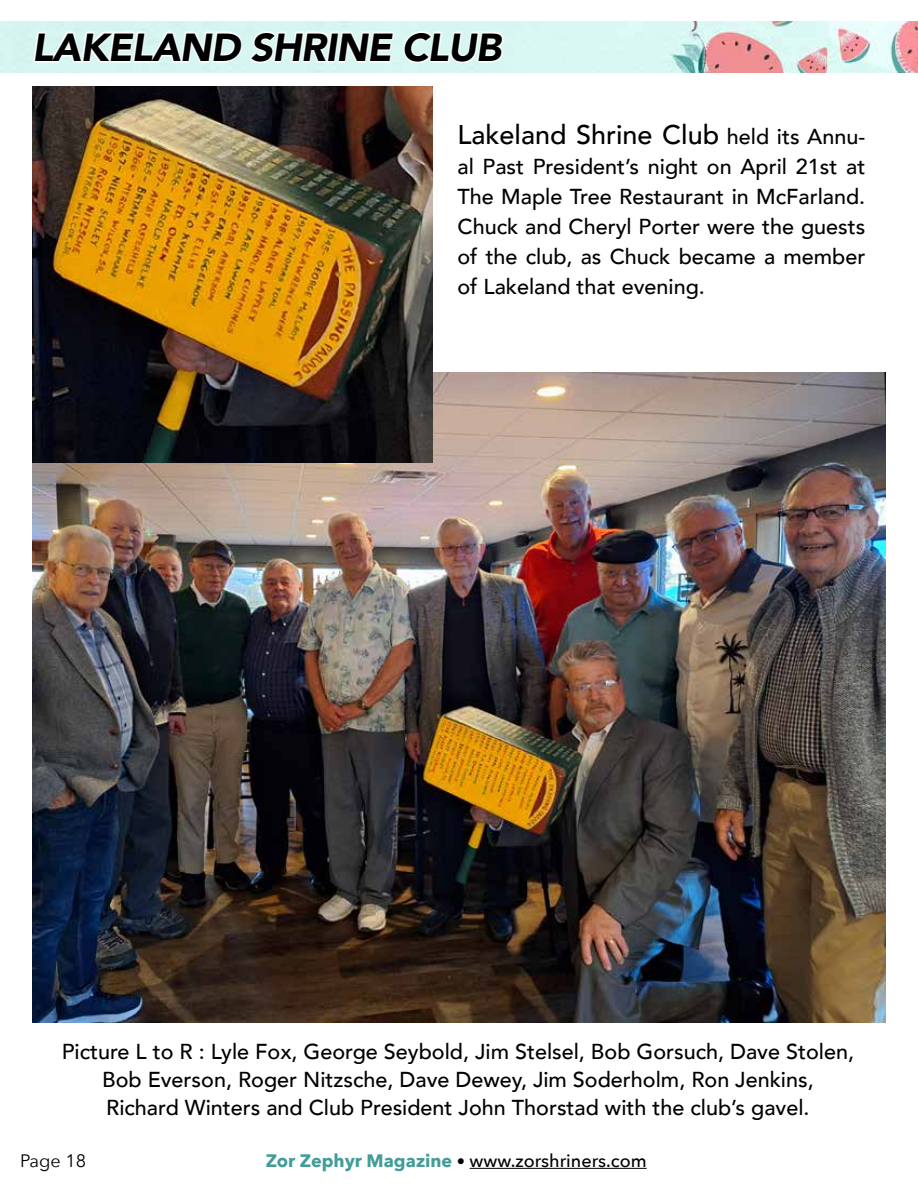
<style>
.page{position:relative;width:918px;height:1188px;background:#fff}
.page>*{position:absolute;margin:0;border:0;box-sizing:border-box;transform-origin:0 0}
.t1{font:italic 900 39px "Avenir";letter-spacing:-.02em;color:#000}
.t2{font:500 27px "Avenir";color:#000}
.t3{font:500 21.6px/30px "Avenir";color:#000;text-align:justify}
.t4{font:500 18px "Avenir Next";color:#000}
.t5{font:18px "Avenir Next";color:#000}
.s1{font-size:21.6px}
.s2{font-weight:700;color:#429d99}
.s3{font-weight:600;font-size:16.5px}
</style>
<div class="page">
<hr style="left:470px;top:1168px;width:177px;height:1px;background:#000">
<img style="left:32px;top:373px;width:854px;height:650px">
<img style="left:32px;top:87px;width:401px;height:376px">
<img style="left:0;top:22px;width:918px;height:51px">
<svg style="left:34px;top:31px;width:470px;height:32px"></svg>
<h1 class="t1" style="left:32px;top:15px;width:471px">LAKELAND SHRINE CLUB</h1>
<p class="t2" style="left:458px;top:111px;width:409px">Lakeland Shrine Club <span class="s1">held its Annu-</span></p>
<p class="t3" style="left:458px;top:150px;width:409px">al Past President’s night on April 21st at The Maple Tree Restaurant in McFarland.<br>Chuck and Cheryl Porter were the guests of the club, as Chuck became a member of Lakeland that evening.</p>
<p class="t3" style="left:62px;top:1037px;width:794px;line-height:27.8px;text-align:center">Picture L to R : Lyle Fox, George Seybold, Jim Stelsel, Bob Gorsuch, Dave Stolen,<br>Bob Everson, Roger Nitzsche, Dave Dewey, Jim Soderholm, Ron Jenkins,<br>Richard Winters and Club President John Thorstad with the club’s gavel.</p>
<p class="t5" style="left:20px;top:1146px;width:68px">Page 18</p>
<p class="t4" style="left:266px;top:1145px;width:383px"><span class="s2">Zor Zephyr Magazine</span> <span class="s3">•</span> www.zorshriners.com</p>
</div>
